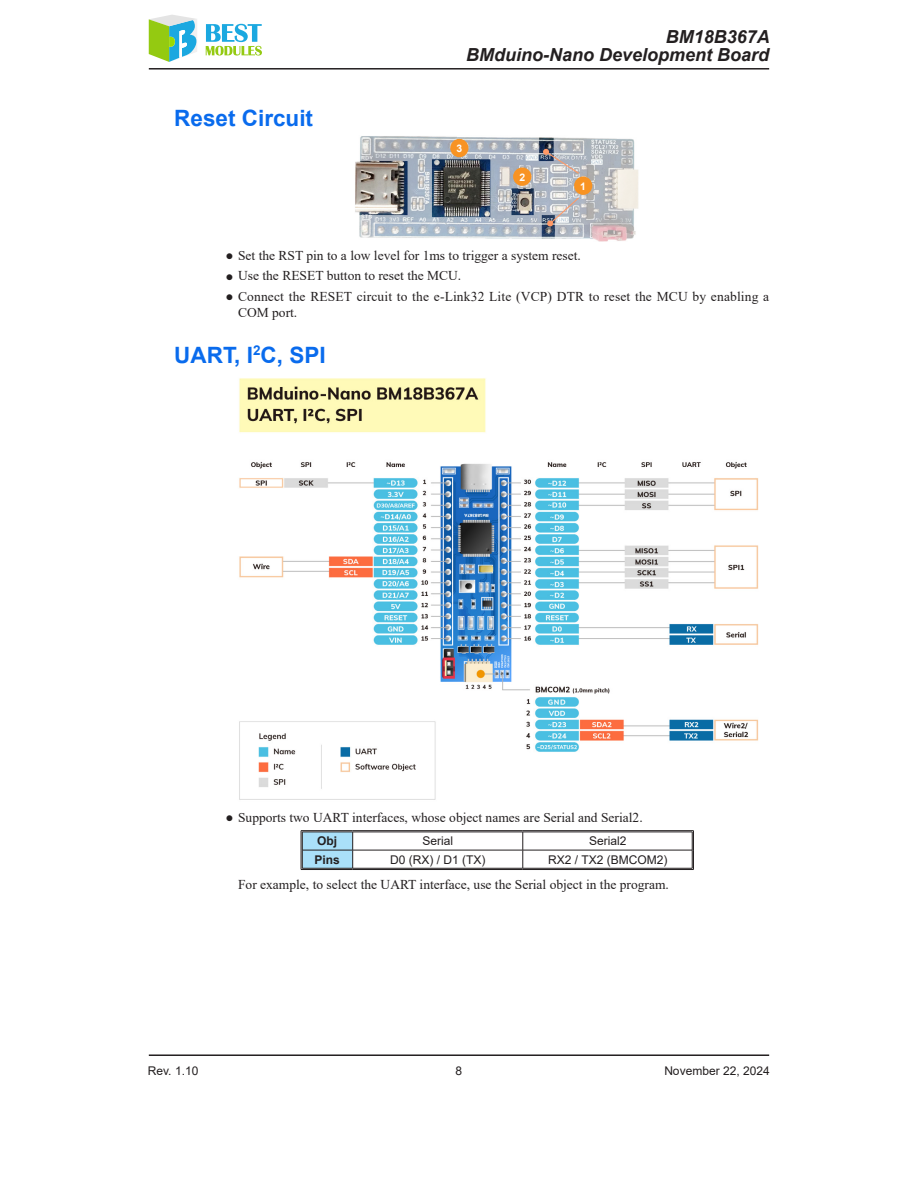
<style>
.page{position:relative;width:918px;height:1188px;background:#fff}
.page>*{position:absolute;margin:0;border:0;box-sizing:border-box;transform-origin:0 0}
._02_中标{font:700 22.5px "Arial";color:#096bed}
.t1{font:italic 700 18px/18.8px "Arial";color:#231f20;text-align:right}
._08_內文with_dots{font:13.5px/16.2px "Times New Roman";color:#231f20}
._30_表内文{font:12px "Arial";color:#231f20}
._30_表内文-2{font:700 12px "Arial";color:#231f20}
.t2{font:700 10.5px "Arial";color:#fff}
.s1{font-family:"Arial"}
</style>
<div class="page">
<hr style="left:149px;top:1054px;width:620px;height:2px;background:#231f20">
<hr style="left:149px;top:68px;width:620px;height:2px;background:#231f20">
<svg style="left:149px;top:15px;width:48px;height:47px"></svg>
<svg style="left:206px;top:24px;width:56px;height:32px"></svg>
<img style="left:355px;top:136px;width:284px;height:106px">
<img style="left:239px;top:378px;width:520px;height:422px">
<hr style="left:301px;top:830px;width:52px;height:1px;background:#231f20">
<hr style="left:353px;top:830px;width:170px;height:1px;background:#231f20">
<hr style="left:353px;top:832px;width:170px;height:1px;background:#231f20">
<hr style="left:523px;top:830px;width:171px;height:1px;background:#231f20">
<hr style="left:523px;top:832px;width:169px;height:1px;background:#231f20">
<svg style="left:692px;top:831px;width:2px;height:38px"></svg>
<hr style="left:301px;top:869px;width:52px;height:1px;background:#231f20">
<hr style="left:353px;top:868px;width:170px;height:1px;background:#231f20">
<hr style="left:353px;top:869px;width:170px;height:1px;background:#231f20">
<hr style="left:523px;top:868px;width:169px;height:1px;background:#231f20">
<hr style="left:523px;top:869px;width:171px;height:1px;background:#231f20">
<hr style="left:353px;top:850px;width:170px;height:1px;background:#231f20">
<svg style="left:301px;top:831px;width:52px;height:38px;background:#9bc9df"></svg>
<hr style="left:523px;top:850px;width:169px;height:1px;background:#231f20">
<svg style="left:523px;top:832px;width:1px;height:36px"></svg>
<p class="_02_中标" style="left:174px;top:102px;width:140px">Reset Circuit</p>
<h2 class="t1" style="left:466px;top:28px;width:305px">BM18B367A<br>BMduino-Nano Development Board</h2>
<p class="t2" style="left:456px;top:141px;width:7px">3</p>
<p class="t2" style="left:519px;top:170px;width:7px">2</p>
<p class="t2" style="left:580px;top:179px;width:7px">1</p>
<p class="_08_內文with_dots" style="left:225px;top:247px;width:357px"><span class="s1">●</span> Set the RST pin to a low level for 1ms to trigger a system reset.</p>
<p class="_08_內文with_dots" style="left:225px;top:267px;width:237px"><span class="s1">●</span> Use the RESET button to reset the MCU.</p>
<p class="_08_內文with_dots" style="left:238px;top:288px;width:533px;text-indent:-13px"><span class="s1">●</span> Connect the RESET circuit to the e-Link32 Lite (VCP) DTR to reset the MCU by enabling a<br>COM port.</p>
<p class="_02_中标" style="left:174px;top:339px;width:153px">UART, I<sup>2</sup>C, SPI</p>
<p class="_08_內文with_dots" style="left:225px;top:809px;width:419px"><span class="s1">●</span> Supports two UART interfaces, whose object names are Serial and Serial2.</p>
<p class="_30_表内文-2" style="left:317px;top:832px;width:22px">Obj</p>
<p class="_30_表内文" style="left:422px;top:833px;width:32px">Serial</p>
<p class="_30_表内文" style="left:589px;top:833px;width:39px">Serial2</p>
<p class="_30_表内文-2" style="left:315px;top:851px;width:27px">Pins</p>
<p class="_30_表内文" style="left:390px;top:851px;width:97px">D0 (RX) / D1 (TX)</p>
<p class="_30_表内文" style="left:548px;top:851px;width:121px">RX2 / TX2 (BMCOM2)</p>
<p class="_08_內文with_dots" style="left:238px;top:876px;width:432px">For example, to select the UART interface, use the Serial object in the program.</p>
<p class="_30_表内文" style="left:148px;top:1063px;width:52px">Rev. 1.10</p>
<p class="_30_表内文" style="left:455px;top:1063px;width:8px">8</p>
<p class="_30_表内文" style="left:664px;top:1063px;width:107px">November 22, 2024</p>
</div>
